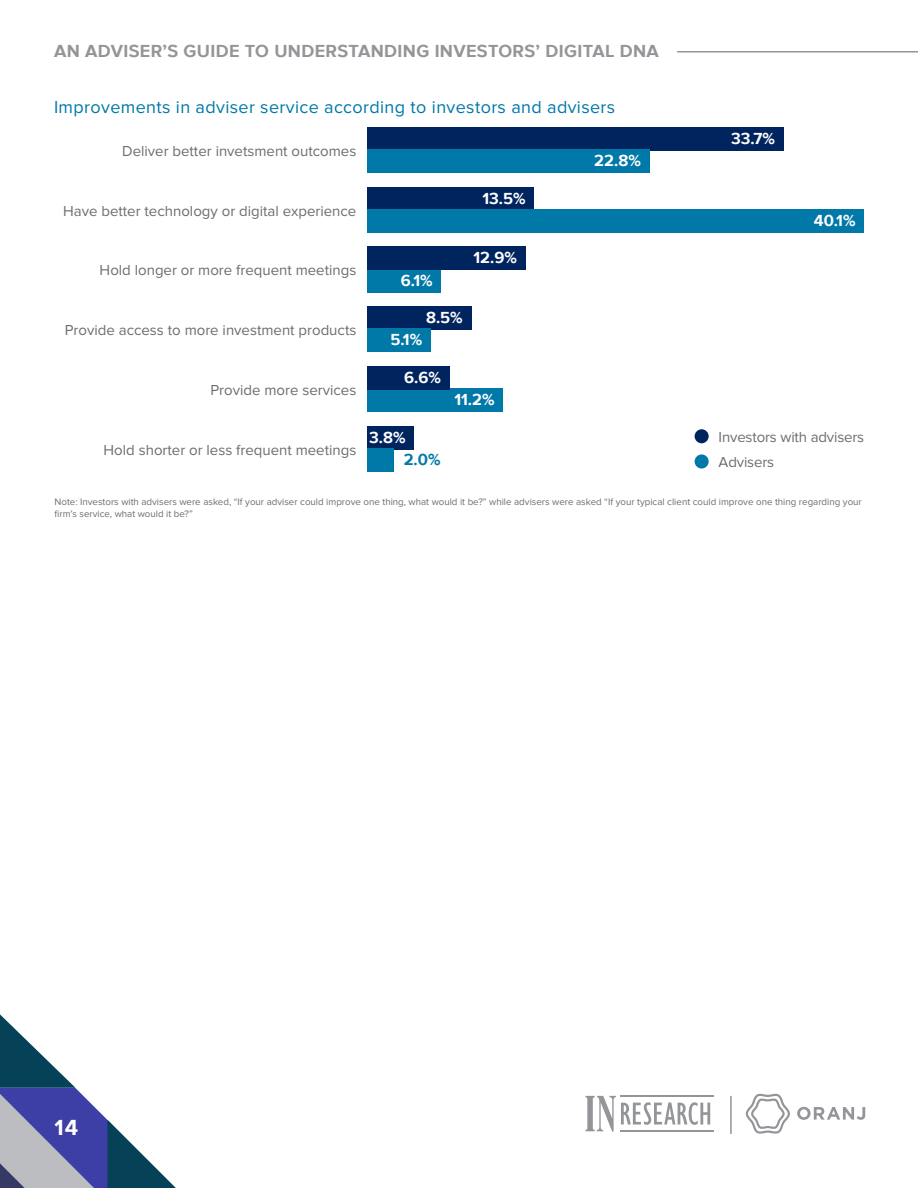
<style>
.page{position:relative;width:918px;height:1188px;background:#fff}
.page>*{position:absolute;margin:0;border:0;box-sizing:border-box;transform-origin:0 0}
.t1{font:700 22.5px "Proxima Nova";color:#fff}
.Figures_Charts_Headi{font:18px "Proxima Nova";letter-spacing:.02em;color:#0078a8}
.t2{font:700 18px "Proxima Nova";letter-spacing:.02em;color:#939598}
.t3{font:700 16.5px "Proxima Nova";color:#fff}
.t4{font:700 16.5px "Proxima Nova";color:#0078a8}
.t5{font:15px "Proxima Nova";color:#6c6d70}
.Footnotes{font:9.75px/12px "Proxima Nova";color:#6c6d70}
</style>
<div class="page">
<hr style="left:677px;top:51px;width:241px;height:1px;background:#939598">
<hr style="left:620px;top:1096px;width:94px;height:1px;background:#939598">
<svg style="left:586px;top:1096px;width:124px;height:36px"></svg>
<hr style="left:620px;top:1130px;width:94px;height:1px;background:#939598">
<svg style="left:797px;top:1107px;width:68px;height:13px"></svg>
<svg style="left:746px;top:1094px;width:44px;height:40px"></svg>
<hr style="left:730px;top:1096px;width:2px;height:38px;background:#939598">
<svg style="left:0;top:1014px;width:176px;height:174px"></svg>
<div style="left:367px;top:388px;width:136px;height:24px;background:#0078a8"></div>
<div style="left:367px;top:127px;width:416px;height:23px;background:#00245e"></div>
<div style="left:367px;top:149px;width:282px;height:23px;background:#0078a8"></div>
<div style="left:367px;top:426px;width:47px;height:23px;background:#00245e"></div>
<div style="left:367px;top:448px;width:27px;height:23px;background:#0078a8"></div>
<div style="left:367px;top:187px;width:167px;height:23px;background:#00245e"></div>
<div style="left:367px;top:209px;width:497px;height:23px;background:#0078a8"></div>
<div style="left:367px;top:270px;width:74px;height:23px;background:#0078a8"></div>
<div style="left:367px;top:247px;width:158px;height:23px;background:#00245e"></div>
<div style="left:367px;top:307px;width:104px;height:23px;background:#00245e"></div>
<div style="left:367px;top:329px;width:64px;height:23px;background:#0078a8"></div>
<div style="left:367px;top:366px;width:82px;height:23px;background:#00245e"></div>
<div style="left:695px;top:430px;width:13px;height:13px;background:#00245e;border-radius:50%"></div>
<div style="left:695px;top:429px;width:14px;height:14px;border:2px solid #00245e;border-radius:50%"></div>
<div style="left:695px;top:455px;width:13px;height:13px;background:#0078a8;border-radius:50%"></div>
<div style="left:695px;top:454px;width:14px;height:15px;border:2px solid #0078a8;border-radius:50%"></div>
<p class="t2" style="left:54px;top:41px;width:606px">AN ADVISER’S GUIDE TO UNDERSTANDING INVESTORS’ DIGITAL DNA</p>
<p class="Figures_Charts_Headi" style="left:54px;top:96px;width:563px">Improvements in adviser service according to investors and advisers</p>
<p class="t5" style="left:122px;top:142px;width:236px">Deliver better invetsment outcomes</p>
<p class="t3" style="left:594px;top:151px;width:48px">22.8%</p>
<p class="t5" style="left:63px;top:202px;width:295px">Have better technology or digital experience</p>
<p class="t5" style="left:100px;top:262px;width:258px">Hold longer or more frequent meetings</p>
<p class="t5" style="left:65px;top:321px;width:293px">Provide access to more investment products</p>
<p class="t5" style="left:210px;top:381px;width:147px">Provide more services</p>
<p class="t3" style="left:482px;top:189px;width:45px">13.5%</p>
<p class="t3" style="left:401px;top:271px;width:33px">6.1%</p>
<p class="t3" style="left:426px;top:308px;width:38px">8.5%</p>
<p class="t3" style="left:390px;top:330px;width:33px">5.1%</p>
<p class="t3" style="left:404px;top:368px;width:38px">6.6%</p>
<p class="t3" style="left:474px;top:248px;width:45px">12.9%</p>
<p class="t3" style="left:454px;top:390px;width:42px">11.2%</p>
<p class="t3" style="left:731px;top:129px;width:45px">33.7%</p>
<p class="t3" style="left:814px;top:211px;width:43px">40.1%</p>
<p class="t3" style="left:369px;top:428px;width:38px">3.8%</p>
<p class="t5" style="left:719px;top:429px;width:147px">Investors with advisers</p>
<p class="t5" style="left:104px;top:441px;width:254px">Hold shorter or less frequent meetings</p>
<p class="t4" style="left:404px;top:450px;width:38px">2.0%</p>
<p class="t5" style="left:719px;top:454px;width:57px">Advisers</p>
<p class="Footnotes" style="left:55px;top:496px;width:809px">Note: Investors with advisers were asked, “If your adviser could improve one thing, what would it be?” while advisers were asked “If your typical client could improve one thing regarding your firm’s service, what would it be?”</p>
<p class="t1" style="left:55px;top:1114px;width:25px">14</p>
</div>
